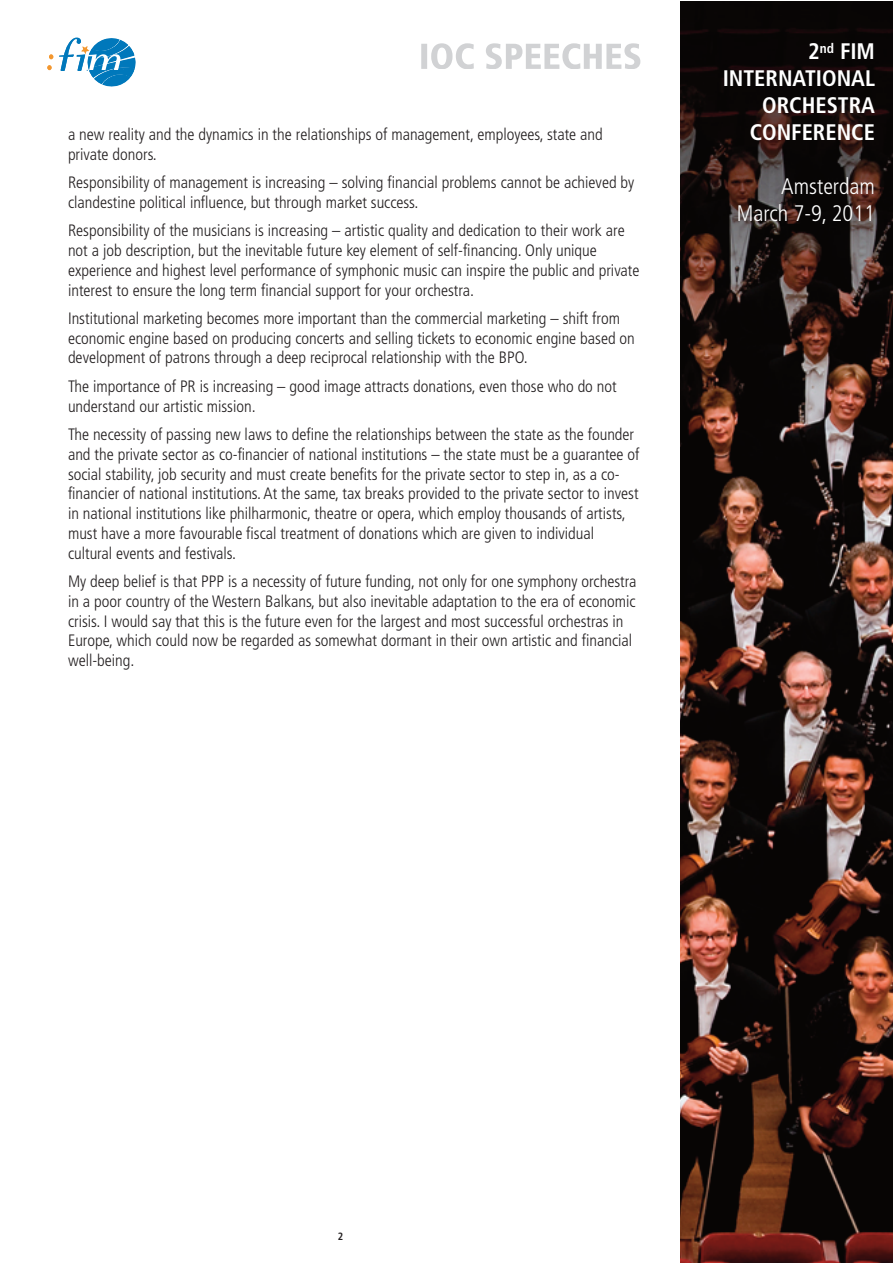
<style>
.page{position:relative;width:893px;height:1263px;background:#fff}
.page>*{position:absolute;margin:0;border:0;box-sizing:border-box;transform-origin:0 0}
.t1{font:700 condensed 22.5px/27px "Frutiger";color:#fff;text-align:right}
.t2{font:300 condensed 22.5px/27px "Frutiger";color:#fff;text-align:right}
.t3{font:300 condensed 16.5px/19.8px "Frutiger";color:#231f20}
.t4{font:700 condensed 10.5px "Frutiger";color:#231f20}
</style>
<div class="page">
<img style="left:680px;top:1px;width:212px;height:1262px">
<svg style="left:421px;top:43px;width:219px;height:26px"></svg>
<svg style="left:47px;top:37px;width:89px;height:49px"></svg>
<p class="t3" style="left:68px;top:125px;width:536px">a new reality and the dynamics in the relationships of management, employees, state and private donors.</p>
<p class="t3" style="left:68px;top:173px;width:568px">Responsibility of management is increasing – solving financial problems cannot be achieved by clandestine political influence, but through market success.</p>
<p class="t3" style="left:68px;top:221px;width:573px">Responsibility of the musicians is increasing – artistic quality and dedication to their work are not a job description, but the inevitable future key element of self-financing. Only unique experience and highest level performance of symphonic music can inspire the public and private interest to ensure the long term financial support for your orchestra.</p>
<p class="t3" style="left:68px;top:308px;width:568px">Institutional marketing becomes more important than the commercial marketing – shift from economic engine based on producing concerts and selling tickets to economic engine based on development of patrons through a deep reciprocal relationship with the BPO.</p>
<p class="t3" style="left:68px;top:376px;width:550px">The importance of PR is increasing – good image attracts donations, even those who do not understand our artistic mission.</p>
<p class="t3" style="left:68px;top:424px;width:573px">The necessity of passing new laws to define the relationships between the state as the founder and the private sector as co-financier of national institutions – the state must be a guarantee of social stability, job security and must create benefits for the private sector to step in, as a co&shy;financier of national institutions. At the same, tax breaks provided to the private sector to invest in national institutions like philharmonic, theatre or opera, which employ thousands of artists, must have a more favourable fiscal treatment of donations which are given to individual cultural events and festivals.</p>
<p class="t3" style="left:68px;top:572px;width:570px">My deep belief is that PPP is a necessity of future funding, not only for one symphony orchestra in a poor country of the Western Balkans, but also inevitable adaptation to the era of economic crisis. I would say that this is the future even for the largest and most successful orchestras in Europe, which could now be regarded as somewhat dormant in their own artistic and financial well-being.</p>
<h1 class="t1" style="left:723px;top:38px;width:154px">2<sup>nd</sup> FIM<br>INTERNATIONAL<br>ORCHESTRA<br>CONFERENCE</h1>
<h1 class="t2" style="left:737px;top:173px;width:140px">Amsterdam<br>March 7-9, 2011</h1>
<p class="t4" style="left:338px;top:1230px;width:7px">2</p>
</div>
